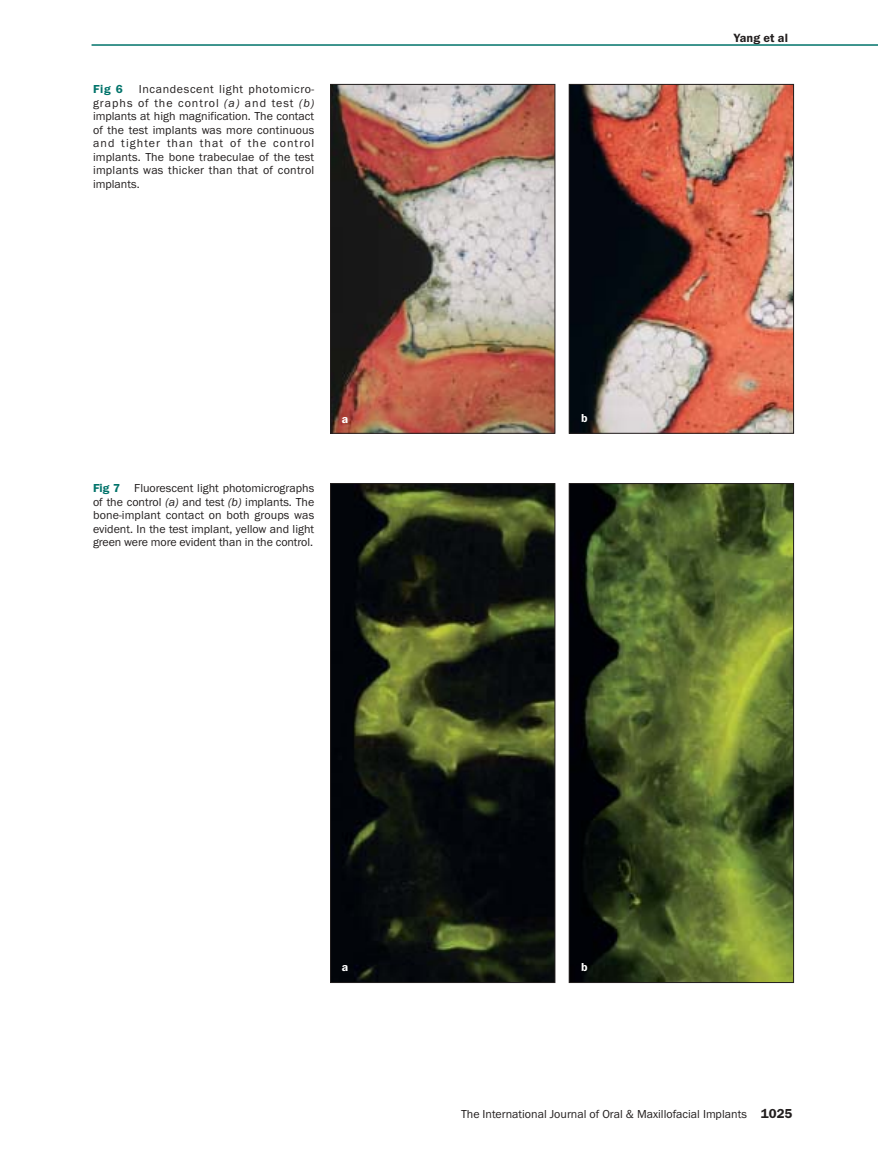
<style>
.page{position:relative;width:878px;height:1175px;background:#fff}
.page>*{position:absolute;margin:0;border:0;box-sizing:border-box;transform-origin:0 0}
.t1{font:600 12.3px "Franklin Gothic EF";letter-spacing:.005em;color:#231f1f}
.t2{font:12px/13.5px "Franklin Gothic EF";color:#231f1f;text-align:justify}
.t3{font:600 12px "Franklin Gothic EF";color:#00736a}
.t4{font:600 12px "Franklin Gothic EF";color:#fff}
.s1{font-style:italic}
.s2{font-weight:600;color:#00736a}
.s3{font-weight:600;font-size:13.5px}
</style>
<div class="page">
<img style="left:91px;top:44px;width:787px;height:939px">
<p class="t3" style="left:93px;top:84px;width:31px">Fig 6</p>
<p class="t2" style="left:93px;top:83px;width:223px;text-indent:46px">Incandescent light photomicro&shy;graphs of the control <span class="s1">(a)</span> and test <span class="s1">(b) </span>implants at high magnification. The contact of the test implants was more continuous and tighter than that of the control implants. The bone trabeculae of the test implants was thicker than that of control implants.</p>
<p class="t2" style="left:93px;top:482px;width:223px"><span class="s2">Fig 7</span> Fluorescent light photomicrographs of the control <span class="s1">(a)</span> and test <span class="s1">(b)</span> implants. The bone-implant contact on both groups was evident. In the test implant, yellow and light green were more evident than in the control.</p>
<p class="t4" style="left:341px;top:414px;width:8px">a</p>
<p class="t4" style="left:581px;top:414px;width:8px">b</p>
<p class="t1" style="left:733px;top:33px;width:56px">Yang et al</p>
<p class="t4" style="left:341px;top:963px;width:8px">a</p>
<p class="t4" style="left:581px;top:962px;width:8px">b</p>
<p class="t2" style="left:461px;top:1108px;width:333px">The International Journal of Oral &amp; Maxillofacial Implants <span class="s3">1025</span></p>
</div>
